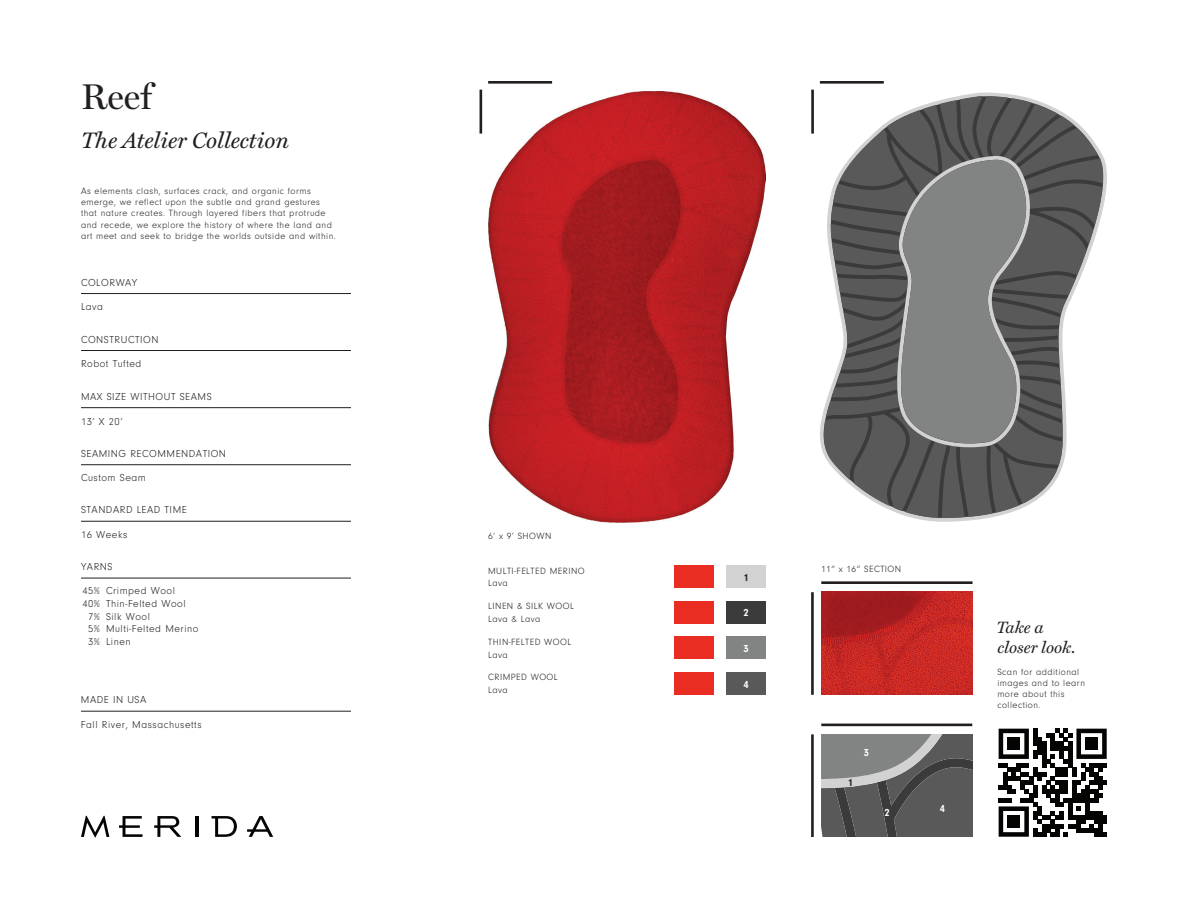
<style>
.page{position:relative;width:1188px;height:918px;background:#fff}
.page>*{position:absolute;margin:0;border:0;box-sizing:border-box;transform-origin:0 0}
.t1{font:36px "Miller Display";color:#231f20}
.t2{font:italic 22.5px "Miller Text";color:#231f20}
.t3{font:italic 16.5px "Miller Text";color:#231f20}
.t4{font:300 10.5px/12.6px "Neuzeit Gro";letter-spacing:.05em;color:#231f20;text-align:center}
.t5{font:700 10.5px "Neuzeit Gro";color:#fff}
.t6{font:700 10.5px "Neuzeit Gro";color:#231f20}
.t7{font:300 9.3px/11.2px "Neuzeit Gro";letter-spacing:.05em;color:#231f20}
</style>
<div class="page">
<hr style="left:821px;top:581px;width:152px;height:3px;background:#231f20">
<hr style="left:821px;top:724px;width:151px;height:2px;background:#231f20">
<hr style="left:488px;top:81px;width:64px;height:3px;background:#231f20">
<hr style="left:820px;top:81px;width:64px;height:3px;background:#231f20">
<hr style="left:811px;top:592px;width:3px;height:103px;background:#231f20">
<hr style="left:811px;top:734px;width:3px;height:103px;background:#231f20">
<hr style="left:480px;top:90px;width:2px;height:44px;background:#231f20">
<hr style="left:811px;top:90px;width:3px;height:44px;background:#231f20">
<svg style="left:119px;top:816px;width:24px;height:21px"></svg>
<svg style="left:154px;top:816px;width:27px;height:21px"></svg>
<hr style="left:196px;top:816px;width:3px;height:21px;background:#040503">
<svg style="left:212px;top:816px;width:25px;height:21px"></svg>
<svg style="left:247px;top:816px;width:26px;height:21px"></svg>
<svg style="left:81px;top:816px;width:28px;height:22px"></svg>
<hr style="left:81px;top:293px;width:270px;height:1px;background:#231f20">
<hr style="left:81px;top:350px;width:270px;height:1px;background:#231f20">
<hr style="left:81px;top:407px;width:270px;height:1px;background:#231f20">
<hr style="left:81px;top:464px;width:270px;height:1px;background:#231f20">
<hr style="left:81px;top:521px;width:270px;height:1px;background:#231f20">
<hr style="left:81px;top:711px;width:270px;height:1px;background:#231f20">
<hr style="left:81px;top:578px;width:270px;height:1px;background:#231f20">
<img style="left:821px;top:592px;width:152px;height:102px">
<img style="left:488px;top:91px;width:278px;height:431px">
<svg style="left:821px;top:734px;width:152px;height:103px;background:#696969"></svg>
<div style="left:726px;top:565px;width:40px;height:23px;background:#d3d2d2"></div>
<div style="left:726px;top:601px;width:40px;height:23px;background:#3a3b3a"></div>
<div style="left:726px;top:636px;width:40px;height:23px;background:#828383"></div>
<div style="left:726px;top:672px;width:40px;height:23px;background:#595959"></div>
<div style="left:674px;top:565px;width:40px;height:23px;background:#ea2d23"></div>
<div style="left:674px;top:601px;width:40px;height:23px;background:#ea2d23"></div>
<div style="left:674px;top:636px;width:40px;height:23px;background:#ea2d23"></div>
<div style="left:674px;top:672px;width:40px;height:23px;background:#ea2d23"></div>
<svg style="left:824px;top:96px;width:279px;height:422px"></svg>
<svg style="left:999px;top:729px;width:108px;height:108px"></svg>
<div style="left:1007px;top:737px;width:13px;height:13px;background:#040503"></div>
<div style="left:1085px;top:737px;width:13px;height:13px;background:#040503"></div>
<div style="left:1007px;top:815px;width:13px;height:13px;background:#040503"></div>
<h1 class="t1" style="left:81px;top:75px;width:72px">Reef</h1>
<h2 class="t2" style="left:81px;top:122px;width:210px">The Atelier Collection</h2>
<p class="t7" style="left:81px;top:185px;width:256px">As elements clash, surfaces crack, and organic forms emerge, we reflect upon the subtle and grand gestures that nature creates. Through layered fibers that protrude and recede, we explore the history of where the land and art meet and seek to bridge the worlds outside and within.</p>
<p class="t4" style="left:81px;top:276px;width:58px">COLORWAY</p>
<p class="t4" style="left:81px;top:300px;width:24px">Lava</p>
<p class="t4" style="left:81px;top:333px;width:79px">CONSTRUCTION</p>
<p class="t4" style="left:81px;top:357px;width:62px">Robot Tufted</p>
<p class="t4" style="left:81px;top:390px;width:132px">MAX SIZE WITHOUT SEAMS</p>
<p class="t4" style="left:81px;top:415px;width:43px">13’ X 20’</p>
<p class="t4" style="left:81px;top:447px;width:147px">SEAMING RECOMMENDATION</p>
<p class="t4" style="left:81px;top:472px;width:66px">Custom Seam</p>
<p class="t4" style="left:81px;top:504px;width:107px">STANDARD LEAD TIME</p>
<p class="t4" style="left:81px;top:528px;width:48px">16 Weeks</p>
<p class="t4" style="left:81px;top:561px;width:33px">YARNS</p>
<p class="t4" style="left:82px;top:585px;width:19px">45%<br>40%<br>7%<br>5%<br>3%</p>
<p class="t4" style="left:106px;top:585px;width:94px;text-align:left">Crimped Wool<br>Thin-Felted Wool<br>Silk Wool<br>Multi-Felted Merino<br>Linen</p>
<p class="t4" style="left:81px;top:694px;width:67px">MADE IN USA</p>
<p class="t4" style="left:81px;top:718px;width:122px">Fall River, Massachusetts</p>
<p class="t7" style="left:488px;top:531px;width:65px">6’ x 9’ SHOWN</p>
<p class="t7" style="left:488px;top:565px;width:98px;line-height:12.8px">MULTI-FELTED MERINO<br>Lava</p>
<p class="t7" style="left:488px;top:600px;width:87px;line-height:12.8px">LINEN &amp; SILK WOOL<br>Lava &amp; Lava</p>
<p class="t7" style="left:488px;top:636px;width:85px;line-height:12.8px">THIN-FELTED WOOL<br>Lava</p>
<p class="t7" style="left:488px;top:671px;width:71px;line-height:12.8px">CRIMPED WOOL<br>Lava</p>
<p class="t6" style="left:743px;top:572px;width:7px">1</p>
<p class="t5" style="left:743px;top:607px;width:7px">2</p>
<p class="t5" style="left:743px;top:643px;width:7px">3</p>
<p class="t5" style="left:743px;top:678px;width:7px">4</p>
<p class="t7" style="left:821px;top:564px;width:82px">11” x 16” SECTION</p>
<p class="t6" style="left:848px;top:776px;width:7px">1</p>
<p class="t5" style="left:864px;top:747px;width:7px">3</p>
<p class="t5" style="left:885px;top:806px;width:7px">2</p>
<p class="t5" style="left:940px;top:803px;width:7px">4</p>
<h3 class="t3" style="left:997px;top:614px;width:48px">Take a</h3>
<h3 class="t3" style="left:997px;top:634px;width:80px">closer look.</h3>
<p class="t7" style="left:997px;top:666px;width:89px">Scan for additional images and to learn more about this collection.</p>
</div>
